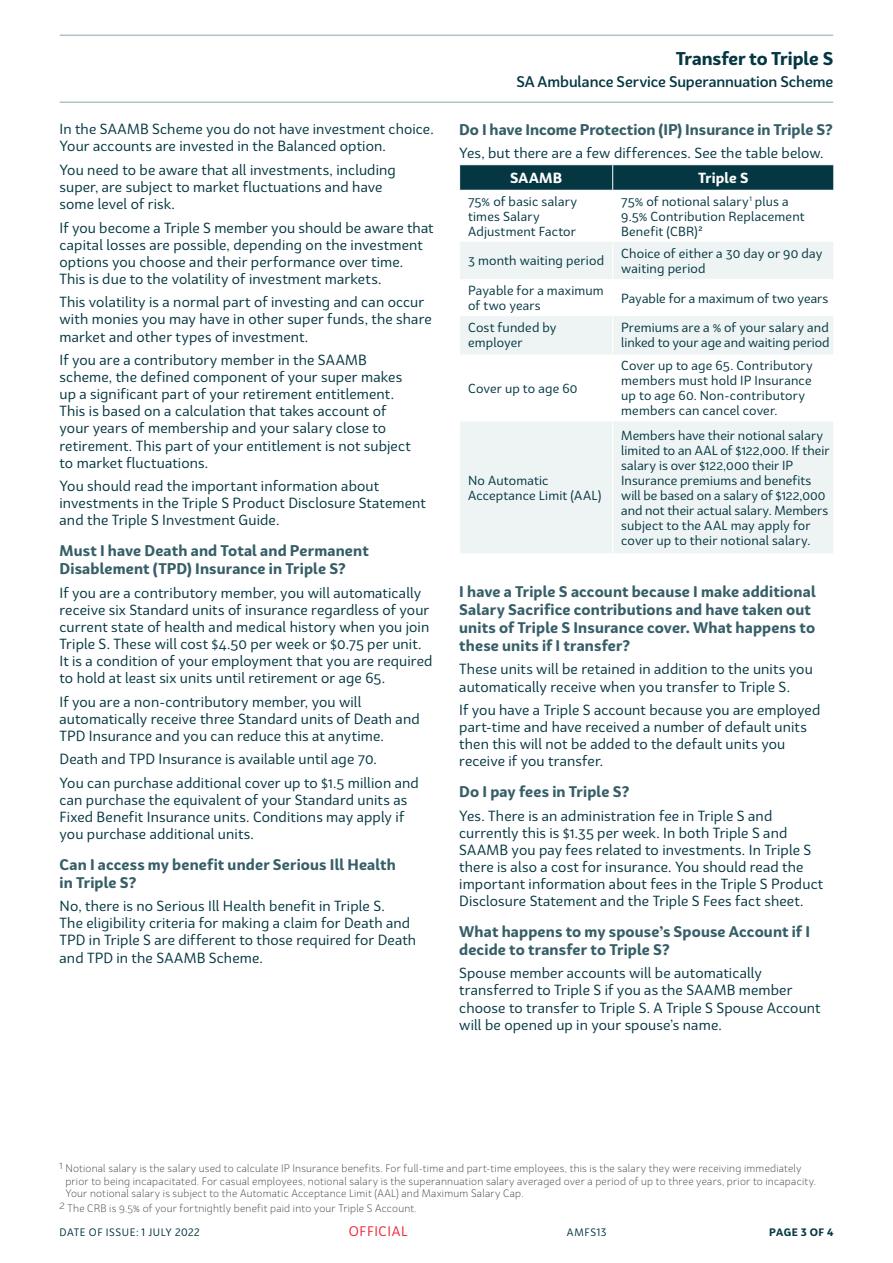
<style>
.page{position:relative;width:893px;height:1263px;background:#fff}
.page>*{position:absolute;margin:0;border:0;box-sizing:border-box;transform-origin:0 0}
.t1{font:700 18px "Bw Surco";color:#053742}
.Subheading{font:700 15px/18px "Bw Surco";letter-spacing:.01em;color:#375f68}
.t2{font:500 15px "Bw Surco";letter-spacing:-.005em;color:#053742}
.Body{font:14.25px/17.1px "Bw Surco";letter-spacing:.01em;color:#053742}
.Table_Header_-_bold{font:700 14.25px "Bw Surco";letter-spacing:.01em;color:#fff}
.t3{font:13.5px "Bw Surco";letter-spacing:.045em;color:#ee283b}
.Table_Body{font:12.75px/15px "Bw Surco";letter-spacing:.01em;color:#053742}
.t4{font:300 10.5px/12.6px "Bw Surco";letter-spacing:.02em;color:#333}
.t5{font:10.5px "Bw Surco";letter-spacing:.055em;color:#053742}
.t6{font:700 10.5px "Bw Surco";letter-spacing:.045em;color:#053742}
</style>
<div class="page">
<hr style="left:60px;top:35px;width:773px;height:1px;background:#abc5c7">
<hr style="left:60px;top:101px;width:773px;height:2px;background:#abc5c7">
<svg style="left:460px;top:242px;width:373px;height:311px;fill:#eef4f4"></svg>
<hr style="left:460px;top:354px;width:152px;height:1px;background:#eef4f4">
<hr style="left:613px;top:354px;width:220px;height:1px;background:#eef4f4">
<hr style="left:460px;top:422px;width:152px;height:1px;background:#eef4f4">
<hr style="left:613px;top:422px;width:220px;height:1px;background:#eef4f4">
<svg style="left:459px;top:165px;width:375px;height:25px;background:#0b3c47"></svg>
<hr style="left:612px;top:242px;width:1px;height:37px;background:#fff">
<hr style="left:459px;top:279px;width:154px;height:1px;background:#fff">
<hr style="left:613px;top:279px;width:221px;height:1px;background:#fff">
<hr style="left:612px;top:280px;width:1px;height:35px;background:#fff">
<hr style="left:459px;top:315px;width:154px;height:1px;background:#fff">
<hr style="left:613px;top:315px;width:221px;height:1px;background:#fff">
<hr style="left:612px;top:316px;width:1px;height:38px;background:#fff">
<hr style="left:612px;top:354px;width:1px;height:68px;background:#fff">
<hr style="left:612px;top:422px;width:1px;height:131px;background:#fff">
<p class="Body" style="left:60px;top:120px;width:376px">In the SAAMB Scheme you do not have investment choice.<br>Your accounts are invested in the Balanced option.</p>
<p class="Body" style="left:60px;top:161px;width:338px">You need to be aware that all investments, including super, are subject to market fluctuations and have some level of risk.</p>
<p class="Body" style="left:60px;top:218px;width:376px">If you become a Triple S member you should be aware that capital losses are possible, depending on the investment options you choose and their performance over time.<br>This is due to the volatility of investment markets.</p>
<p class="Body" style="left:60px;top:293px;width:374px">This volatility is a normal part of investing and can occur with monies you may have in other super funds, the share market and other types of investment.</p>
<p class="Body" style="left:60px;top:351px;width:353px">If you are a contributory member in the SAAMB scheme, the defined component of your super makes up a significant part of your retirement entitlement.<br>This is based on a calculation that takes account of your years of membership and your salary close to retirement. This part of your entitlement is not subject to market fluctuations.</p>
<p class="Body" style="left:60px;top:477px;width:368px">You should read the important information about investments in the Triple S Product Disclosure Statement and the Triple S Investment Guide.</p>
<h2 class="Subheading" style="left:60px;top:541px;width:311px">Must I have Death and Total and Permanent<br>Disablement (TPD) Insurance in Triple S?</h2>
<p class="Body" style="left:60px;top:583px;width:374px">If you are a contributory member, you will automatically receive six Standard units of insurance regardless of your current state of health and medical history when you join Triple S. These will cost $4.50 per week or $0.75 per unit.<br>It is a condition of your employment that you are required to hold at least six units until retirement or age 65.</p>
<p class="Body" style="left:60px;top:692px;width:362px">If you are a non-contributory member, you will automatically receive three Standard units of Death and<br>TPD Insurance and you can reduce this at anytime.</p>
<p class="Body" style="left:60px;top:750px;width:319px">Death and TPD Insurance is available until age 70.</p>
<p class="Body" style="left:60px;top:774px;width:361px">You can purchase additional cover up to $1.5 million and can purchase the equivalent of your Standard units as Fixed Benefit Insurance units. Conditions may apply if you purchase additional units.</p>
<h2 class="Subheading" style="left:60px;top:855px;width:338px">Can I access my benefit under Serious Ill Health in Triple S?</h2>
<p class="Body" style="left:60px;top:897px;width:358px">No, there is no Serious Ill Health benefit in Triple S.<br>The eligibility criteria for making a claim for Death and TPD in Triple S are different to those required for Death and TPD in the SAAMB Scheme.</p>
<p class="t1" style="left:676px;top:46px;width:159px">Transfer to Triple S</p>
<p class="t2" style="left:516px;top:72px;width:319px">SA Ambulance Service Superannuation Scheme</p>
<h2 class="Subheading" style="left:459px;top:120px;width:375px">Do I have Income Protection (IP) Insurance in Triple S?</h2>
<p class="Body" style="left:459px;top:144px;width:366px">Yes, but there are a few differences. See the table below.</p>
<p class="Table_Header_-_bold" style="left:510px;top:168px;width:54px">SAAMB</p>
<p class="Table_Header_-_bold" style="left:698px;top:168px;width:52px">Triple S</p>
<p class="Table_Body" style="left:468px;top:193px;width:110px">75% of basic salary times Salary<br>Adjustment Factor</p>
<p class="Table_Body" style="left:621px;top:193px;width:185px">75% of notional salary<sup>1</sup> plus a<br>9.5% Contribution Replacement<br>Benefit (CBR)<sup>2</sup></p>
<p class="Table_Body" style="left:468px;top:253px;width:137px">3 month waiting period</p>
<p class="Table_Body" style="left:621px;top:245px;width:203px">Choice of either a 30 day or 90 day waiting period</p>
<p class="Table_Body" style="left:468px;top:282px;width:137px">Payable for a maximum of two years</p>
<p class="Table_Body" style="left:621px;top:290px;width:209px">Payable for a maximum of two years</p>
<p class="Table_Body" style="left:468px;top:320px;width:90px">Cost funded by employer</p>
<p class="Table_Body" style="left:621px;top:320px;width:210px">Premiums are a % of your salary and linked to your age and waiting period</p>
<p class="Table_Body" style="left:468px;top:380px;width:111px">Cover up to age 60</p>
<p class="Table_Body" style="left:621px;top:358px;width:193px">Cover up to age 65. Contributory members must hold IP Insurance up to age 60. Non-contributory members can cancel cover.</p>
<p class="Table_Body" style="left:621px;top:428px;width:210px">Members have their notional salary limited to an AAL of $122,000. If their salary is over $122,000 their IP Insurance premiums and benefits will be based on a salary of $122,000 and not their actual salary. Members subject to the AAL may apply for cover up to their notional salary.</p>
<h2 class="Subheading" style="left:459px;top:582px;width:358px">I have a Triple S account because I make additional Salary Sacrifice contributions and have taken out units of Triple S Insurance cover. What happens to these units if I transfer?</h2>
<p class="Body" style="left:459px;top:660px;width:355px">These units will be retained in addition to the units you automatically receive when you transfer to Triple S.</p>
<p class="Body" style="left:459px;top:701px;width:363px">If you have a Triple S account because you are employed part-time and have received a number of default units then this will not be added to the default units you receive if you transfer.</p>
<h2 class="Subheading" style="left:459px;top:782px;width:172px">Do I pay fees in Triple S?</h2>
<p class="Body" style="left:459px;top:806px;width:366px">Yes. There is an administration fee in Triple S and currently this is $1.35 per week. In both Triple S and SAAMB you pay fees related to investments. In Triple S there is also a cost for insurance. You should read the important information about fees in the Triple S Product Disclosure Statement and the Triple S Fees fact sheet.</p>
<h2 class="Subheading" style="left:459px;top:922px;width:352px">What happens to my spouse’s Spouse Account if I decide to transfer to Triple S?</h2>
<p class="Body" style="left:459px;top:964px;width:363px">Spouse member accounts will be automatically transferred to Triple S if you as the SAAMB member choose to transfer to Triple S. A Triple S Spouse Account will be opened up in your spouse’s name.</p>
<p class="Table_Body" style="left:468px;top:473px;width:135px">No Automatic<br>Acceptance Limit (AAL)</p>
<p class="t4" style="left:65px;top:1162px;width:752px;text-indent:-6px">1 Notional salary is the salary used to calculate IP Insurance benefits. For full-time and part-time employees, this is the salary they were receiving immediately prior to being incapacitated. For casual employees, notional salary is the superannuation salary averaged over a period of up to three years, prior to incapacity.<br>Your notional salary is subject to the Automatic Acceptance Limit (AAL) and Maximum Salary Cap.</p>
<p class="t4" style="left:60px;top:1201px;width:359px">2 The CRB is 9.5% of your fortnightly benefit paid into your Triple S Account.</p>
<p class="t5" style="left:60px;top:1225px;width:142px">DATE OF ISSUE: 1 JULY 2022</p>
<p class="t3" style="left:349px;top:1222px;width:60px">OFFICIAL</p>
<p class="t5" style="left:567px;top:1225px;width:41px">AMFS13</p>
<p class="t6" style="left:769px;top:1224px;width:66px">PAGE 3 OF 4</p>
</div>
